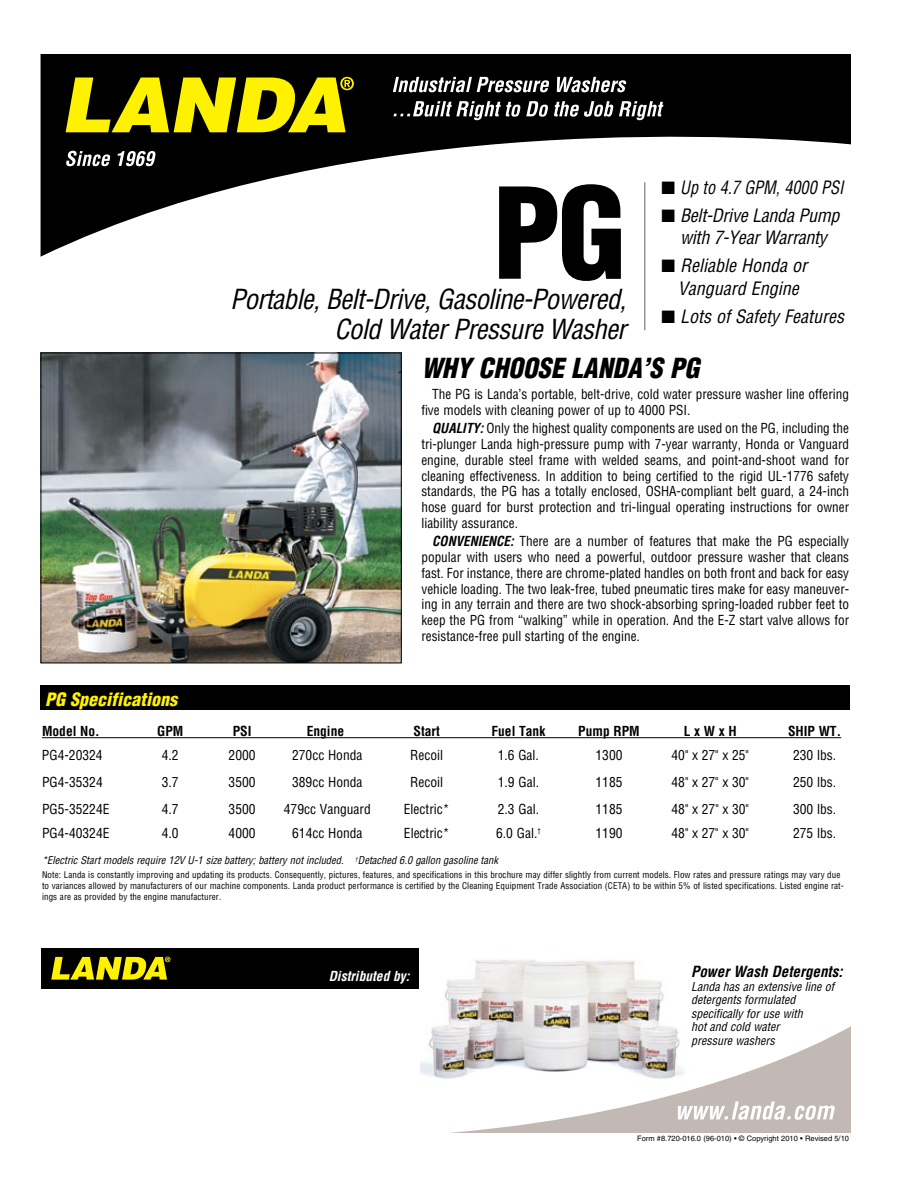
<style>
.page{position:relative;width:918px;height:1188px;background:#fff}
.page>*{position:absolute;margin:0;border:0;box-sizing:border-box;transform-origin:0 0}
.t1{font:900 condensed 123px "Helvetica";color:#000}
.t2{font:italic condensed 27px "Helvetica";letter-spacing:-.025em;color:#000}
.t3{font:italic 900 condensed 27px "Helvetica";color:#000}
.t4{font:italic condensed 18px/22.5px "Helvetica";color:#000;text-align:center}
.t5{font:italic condensed 18px "Helvetica";color:#000;scale:.9 1}
.t6{font:italic 900 condensed 18px "Helvetica";color:#fff200}
.t7{font:italic 700 condensed 15px "Helvetica";color:#000}
.t8{font:condensed 13.5px/15.8px "Helvetica";color:#000;text-align:justify}
.t9{font:700 condensed 13.5px "Helvetica";color:#000}
.t10{font:italic 700 condensed 13.5px "Helvetica";color:#fff}
.t11{font:italic condensed 12px/13.5px "Helvetica";color:#000}
.t12{font:italic condensed 10.5px "Helvetica";color:#000}
.t13{font:condensed 9px/10.8px "Helvetica";letter-spacing:.01em;color:#000}
.t14{font:7.5px "Helvetica";color:#000}
.s1{font-weight:700;font-style:italic}
</style>
<div class="page">
<svg style="left:41px;top:54px;width:810px;height:203px"></svg>
<svg style="left:393px;top:77px;width:156px;height:15px"></svg>
<svg style="left:557px;top:77px;width:70px;height:15px"></svg>
<svg style="left:394px;top:101px;width:269px;height:19px"></svg>
<svg style="left:66px;top:151px;width:44px;height:15px"></svg>
<svg style="left:118px;top:151px;width:38px;height:15px"></svg>
<svg style="left:450px;top:1026px;width:401px;height:107px"></svg>
<svg style="left:66px;top:77px;width:288px;height:55px;background:#999100"></svg>
<div style="left:40px;top:685px;width:810px;height:25px;background:#000"></div>
<hr style="left:42px;top:737px;width:799px;height:1px;background:#000">
<div style="left:41px;top:948px;width:378px;height:41px;background:#000"></div>
<svg style="left:51px;top:957px;width:119px;height:23px"></svg>
<img style="left:43px;top:355px;width:357px;height:306px">
<div style="left:41px;top:353px;width:361px;height:310px;border:1px solid #000"></div>
<hr style="left:644px;top:182px;width:2px;height:148px;background:#939598">
<img style="left:420px;top:960px;width:281px;height:127px">
<h3 class="t5" style="left:662px;top:176px;width:204px">■ Up to 4.7 GPM, 4000 PSI</h3>
<h3 class="t4" style="left:662px;top:204px;width:180px">■ Belt-Drive Landa Pump with 7-Year Warranty</h3>
<h3 class="t4" style="left:662px;top:254px;width:147px">■ Reliable Honda or<br>Vanguard Engine</h3>
<h3 class="t4" style="left:662px;top:305px;width:184px">■ Lots of Safety Features</h3>
<h1 class="t1" style="left:493px;top:157px;width:135px">PG</h1>
<h2 class="t2" style="left:335px;top:312px;width:293px">Cold Water Pressure Washer</h2>
<h2 class="t3" style="left:421px;top:351px;width:279px">WHY CHOOSE LANDA’S PG</h2>
<p class="t8" style="left:421px;top:386px;width:429px;text-indent:11px">The PG is Landa’s portable, belt-drive, cold water pressure washer line offering five models with cleaning power of up to 4000 PSI.</p>
<p class="t8" style="left:421px;top:420px;width:429px;text-indent:11px"><span class="s1">QUALITY:</span> Only the highest quality components are used on the PG, including the tri-plunger Landa high-pressure pump with 7-year warranty, Honda or Vanguard engine, durable steel frame with welded seams, and point-and-shoot wand for cleaning effectiveness. In addition to being certified to the rigid UL‑1776 safety standards, the PG has a totally enclosed, OSHA-compliant belt guard, a 24-inch hose guard for burst protection and tri-lingual operating instructions for owner liability assurance.</p>
<p class="t8" style="left:421px;top:533px;width:429px;text-indent:11px"><span class="s1">CONVENIENCE:</span> There are a number of features that make the PG especially popular with users who need a powerful, outdoor pressure washer that cleans fast. For instance, there are chrome-plated handles on both front and back for easy vehicle loading. The two leak-free, tubed pneumatic tires make for easy maneuver&shy;ing in any terrain and there are two shock-absorbing spring-loaded rubber feet to keep the PG from “walking” while in operation. And the E-Z start valve allows for resistance-free pull starting of the engine.</p>
<h2 class="t2" style="left:230px;top:282px;width:398px">Portable, Belt-Drive, Gasoline-Powered,</h2>
<h3 class="t6" style="left:45px;top:689px;width:133px">PG Specifications</h3>
<p class="t9" style="left:42px;top:723px;width:59px">Model No.</p>
<p class="t9" style="left:157px;top:723px;width:28px">GPM</p>
<p class="t9" style="left:233px;top:723px;width:20px">PSI</p>
<p class="t9" style="left:307px;top:723px;width:39px">Engine</p>
<p class="t9" style="left:414px;top:723px;width:28px">Start</p>
<p class="t9" style="left:491px;top:723px;width:55px">Fuel Tank</p>
<p class="t9" style="left:578px;top:723px;width:63px">Pump RPM</p>
<p class="t9" style="left:684px;top:723px;width:55px">L x W x H</p>
<p class="t9" style="left:788px;top:723px;width:55px">SHIP WT.</p>
<p class="t8" style="left:42px;top:747px;width:62px">PG4-20324</p>
<p class="t8" style="left:162px;top:747px;width:18px">4.2</p>
<p class="t8" style="left:229px;top:747px;width:28px">2000</p>
<p class="t8" style="left:292px;top:747px;width:72px">270cc Honda</p>
<p class="t8" style="left:410px;top:747px;width:34px">Recoil</p>
<p class="t8" style="left:498px;top:747px;width:43px">1.6 Gal.</p>
<p class="t8" style="left:596px;top:747px;width:28px">1300</p>
<p class="t8" style="left:672px;top:747px;width:79px">40" x 27" x 25"</p>
<p class="t8" style="left:793px;top:747px;width:45px">230 lbs.</p>
<p class="t8" style="left:42px;top:774px;width:62px">PG4-35324</p>
<p class="t8" style="left:162px;top:774px;width:18px">3.7</p>
<p class="t8" style="left:229px;top:774px;width:28px">3500</p>
<p class="t8" style="left:292px;top:774px;width:72px">389cc Honda</p>
<p class="t8" style="left:410px;top:774px;width:34px">Recoil</p>
<p class="t8" style="left:498px;top:774px;width:43px">1.9 Gal.</p>
<p class="t8" style="left:596px;top:774px;width:28px">1185</p>
<p class="t8" style="left:672px;top:774px;width:79px">48" x 27" x 30"</p>
<p class="t8" style="left:793px;top:774px;width:45px">250 lbs.</p>
<p class="t8" style="left:42px;top:801px;width:69px">PG5-35224E</p>
<p class="t8" style="left:162px;top:801px;width:18px">4.7</p>
<p class="t8" style="left:229px;top:801px;width:28px">3500</p>
<p class="t8" style="left:284px;top:801px;width:88px">479cc Vanguard</p>
<p class="t8" style="left:404px;top:801px;width:47px">Electric*</p>
<p class="t8" style="left:498px;top:801px;width:43px">2.3 Gal.</p>
<p class="t8" style="left:596px;top:801px;width:28px">1185</p>
<p class="t8" style="left:672px;top:801px;width:79px">48" x 27" x 30"</p>
<p class="t8" style="left:793px;top:801px;width:45px">300 lbs.</p>
<p class="t8" style="left:42px;top:825px;width:69px">PG4-40324E</p>
<p class="t8" style="left:162px;top:825px;width:18px">4.0</p>
<p class="t8" style="left:229px;top:825px;width:28px">4000</p>
<p class="t8" style="left:292px;top:825px;width:72px">614cc Honda</p>
<p class="t8" style="left:404px;top:825px;width:47px">Electric*</p>
<p class="t8" style="left:496px;top:825px;width:46px">6.0 Gal.<sup>†</sup></p>
<p class="t8" style="left:596px;top:825px;width:28px">1190</p>
<p class="t8" style="left:672px;top:825px;width:79px">48" x 27" x 30"</p>
<p class="t8" style="left:793px;top:825px;width:45px">275 lbs.</p>
<p class="t12" style="left:42px;top:854px;width:458px">*Electric Start models require 12V U-1 size battery; battery not included. <sup>†</sup>Detached 6.0 gallon gasoline tank</p>
<p class="t13" style="left:42px;top:869px;width:803px">Note: Landa is constantly improving and updating its products. Consequently, pictures, features, and specifications in this brochure may differ slightly from current models. Flow rates and pressure ratings may vary due to variances allowed by manufacturers of our machine components. Landa product performance is certified by the Cleaning Equipment Trade Association (CETA) to be within 5% of listed specifications. Listed engine rat&shy;ings are as provided by the engine manufacturer.</p>
<p class="t10" style="left:329px;top:967px;width:82px">Distributed by:</p>
<p class="t7" style="left:691px;top:963px;width:153px">Power Wash Detergents:</p>
<p class="t11" style="left:691px;top:980px;width:145px">Landa has an extensive line of detergents formulated specifically for use with<br>hot and cold water<br>pressure washers</p>
<p class="t14" style="left:637px;top:1134px;width:213px">Form #8.720-016.0 (96-010) • © Copyright 2010 • Revised 5/10</p>
</div>
